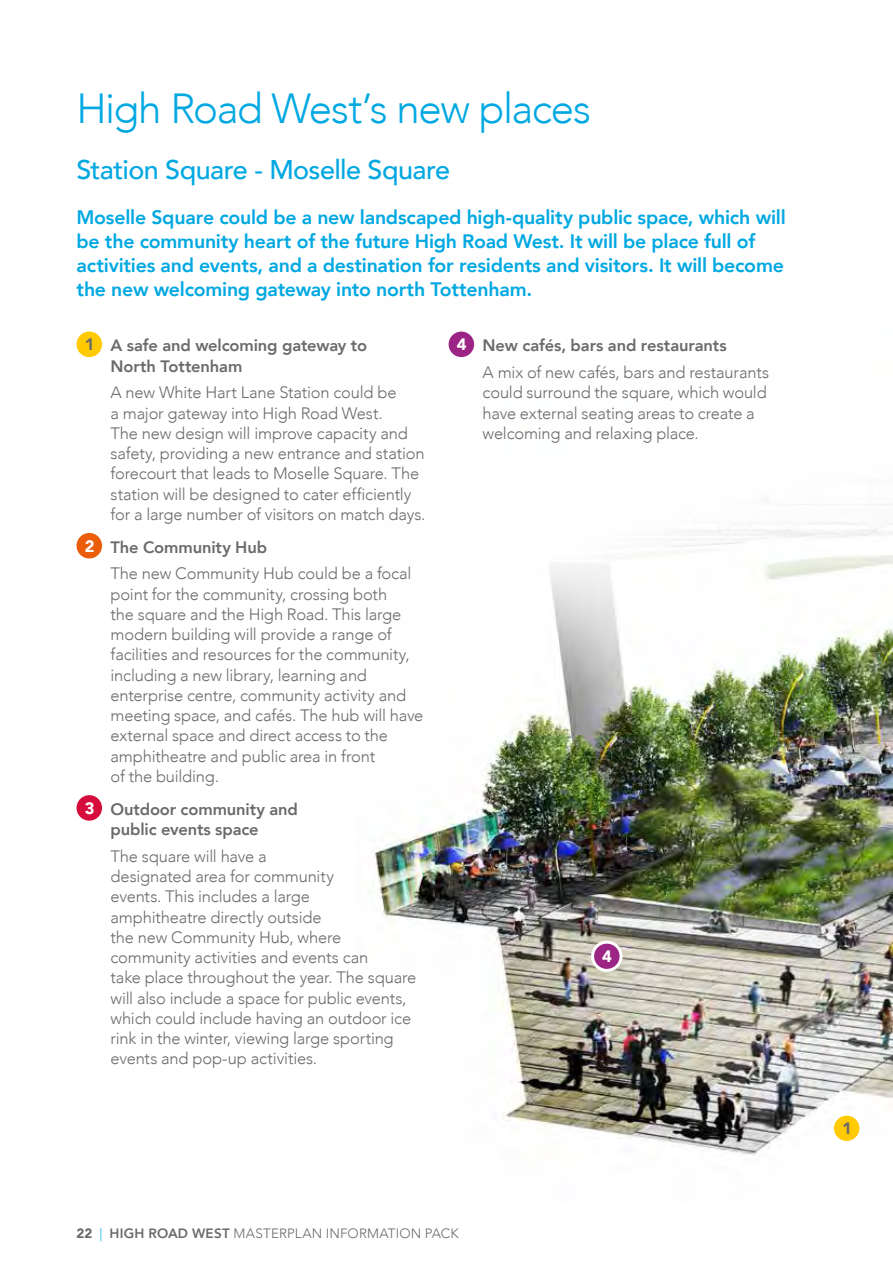
<style>
.page{position:relative;width:893px;height:1263px;background:#fff}
.page>*{position:absolute;margin:0;border:0;box-sizing:border-box;transform-origin:0 0}
.t1{font:300 42px "Avenir";letter-spacing:-.035em;color:#00a8e2}
.t2{font:500 27px "Avenir";letter-spacing:-.02em;color:#00a8e2}
.t3{font:800 19.5px/24px "Avenir";letter-spacing:-.01em;color:#00a8e2}
.t4{font:300 16.5px/20.2px "Avenir";letter-spacing:-.01em;color:#6b6b6a}
.t5{font:800 16.5px/20.2px "Avenir";letter-spacing:-.01em;color:#6b6b6a}
.t6{font:900 16.5px "Avenir";color:#6b6b6a}
.t7{font:900 16.5px "Avenir";color:#fff}
.t8{font:300 13.5px "Avenir";letter-spacing:.01em;color:#6b6b6a}
.s1{font-weight:900}
.s2{font-weight:900;color:#fff}
.s3{font-weight:800}
.s4{color:#00a8e2}
</style>
<div class="page">
<img style="left:372px;top:331px;width:521px;height:824px">
<div style="left:77px;top:332px;width:25px;height:25px;background:#ffca00;border-radius:50%"></div>
<div style="left:77px;top:533px;width:25px;height:25px;background:#eb5d0b;border-radius:50%"></div>
<div style="left:77px;top:795px;width:25px;height:26px;background:#d60d3c;border-radius:50%"></div>
<div style="left:449px;top:332px;width:25px;height:25px;background:#9b2484;border-radius:50%"></div>
<div style="left:832px;top:1114px;width:29px;height:28px;background:#ffca00;border-radius:50%"></div>
<div style="left:831px;top:1113px;width:31px;height:31px;border:3px solid #fff;border-radius:50%"></div>
<div style="left:593px;top:942px;width:28px;height:28px;background:#9b2484;border-radius:50%"></div>
<div style="left:591px;top:941px;width:32px;height:31px;border:3px solid #fff;border-radius:50%"></div>
<h1 class="t1" style="left:77px;top:84px;width:516px">High Road West’s new places</h1>
<h2 class="t2" style="left:77px;top:146px;width:375px">Station Square - Moselle Square</h2>
<p class="t3" style="left:77px;top:204px;width:711px">Moselle Square could be a new landscaped high-quality public space, which will be the community heart of the future High Road West. It will be place full of activities and events, and a destination for residents and visitors. It will become the new welcoming gateway into north Tottenham.</p>
<p class="t5" style="left:111px;top:334px;width:258px;text-indent:-26px"><span class="s1">1</span> A safe and welcoming gateway to<br>North Tottenham</p>
<p class="t4" style="left:111px;top:382px;width:316px">A new White Hart Lane Station could be<br>a major gateway into High Road West.<br>The new design will improve capacity and safety, providing a new entrance and station forecourt that leads to Moselle Square. The station will be designed to cater efficiently for a large number of visitors on match days.</p>
<p class="t4" style="left:111px;top:534px;width:302px;line-height:26.7px;text-indent:-26px"><span class="s2">2</span> <span class="s3">The Community Hub<br></span>The new Community Hub could be a focal</p>
<p class="t4" style="left:111px;top:584px;width:314px">point for the community, crossing both<br>the square and the High Road. This large modern building will provide a range of facilities and resources for the community, including a new library, learning and enterprise centre, community activity and meeting space, and cafés. The hub will have external space and direct access to the amphitheatre and public area in front<br>of the building.</p>
<p class="t5" style="left:111px;top:798px;width:189px;text-indent:-26px"><span class="s2">3</span> Outdoor community and public events space</p>
<p class="t4" style="left:111px;top:846px;width:307px">The square will have a<br>designated area for community<br>events. This includes a large<br>amphitheatre directly outside<br>the new Community Hub, where community activities and events can<br>take place throughout the year. The square will also include a space for public events, which could include having an outdoor ice rink in the winter, viewing large sporting events and pop-up activities.</p>
<p class="t4" style="left:483px;top:332px;width:288px;line-height:26.7px;text-indent:-26px"><span class="s2">4</span> <span class="s3">New cafés, bars and restaurants<br></span>A mix of new cafés, bars and restaurants</p>
<p class="t4" style="left:483px;top:382px;width:286px">could surround the square, which would have external seating areas to create a welcoming and relaxing place.</p>
<p class="t7" style="left:602px;top:942px;width:11px">4</p>
<p class="t8" style="left:77px;top:1226px;width:384px"><span class="s1">22</span> <span class="s4">|</span> <span class="s3">HIGH ROAD WEST</span> MASTERPLAN INFORMATION PACK</p>
<p class="t6" style="left:842px;top:1114px;width:11px">1</p>
</div>
